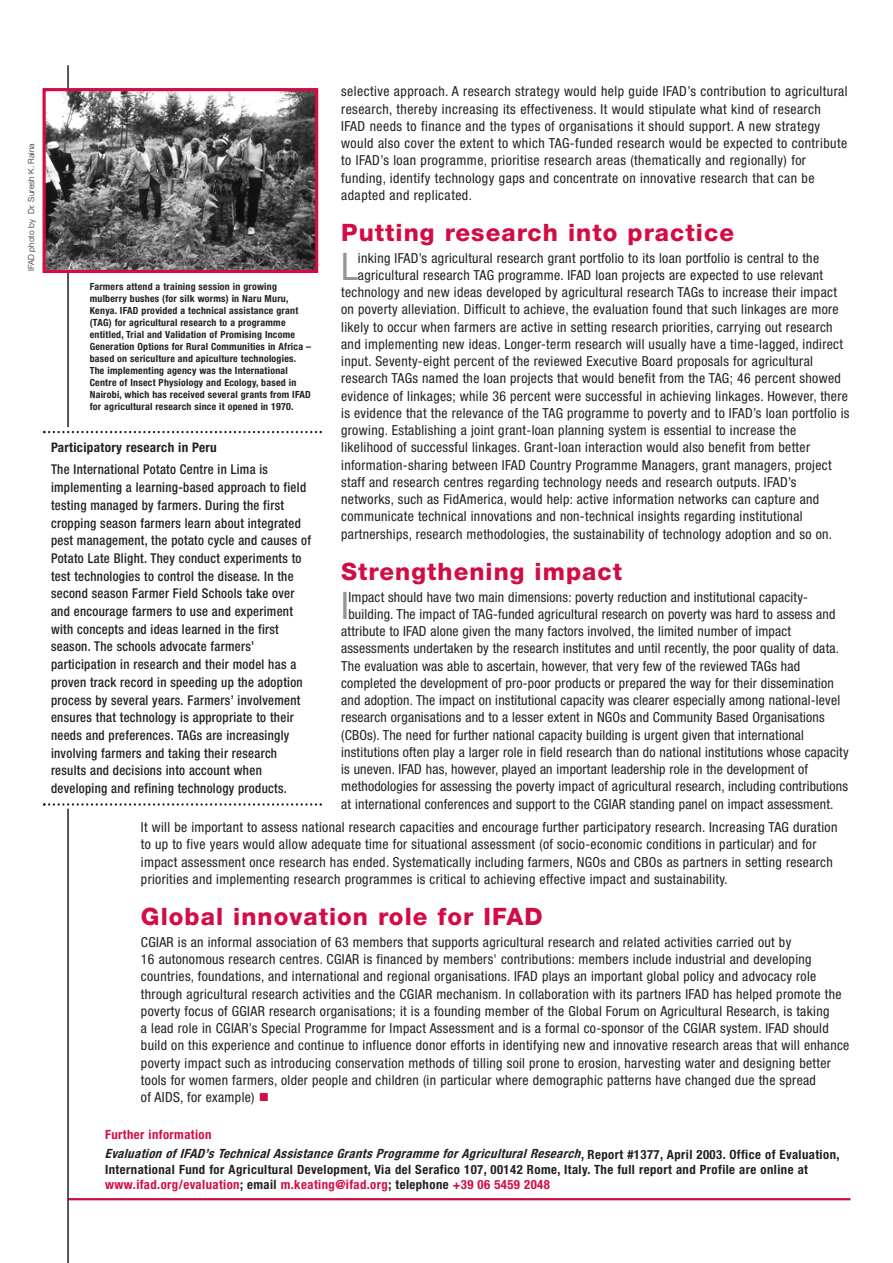
<style>
.page{position:relative;width:893px;height:1263px;background:#fff}
.page>*{position:absolute;margin:0;border:0;box-sizing:border-box;transform-origin:0 0}
.t1{font:condensed 37.95px "Helvetica Neue";color:#939598}
.t2{font:800 24px "Helvetica Neue";letter-spacing:.045em;color:#d20d44}
.t3{font:condensed 13.8px/17.2px "Helvetica Neue";letter-spacing:.025em;color:#231f20}
.t4{font:500 condensed 13.5px/17.7px "Helvetica Neue";letter-spacing:.025em;color:#231f20;scale:.95 1}
.t5{font:700 condensed 13.2px "Helvetica Neue";letter-spacing:.025em;color:#231f20}
.t6{font:700 condensed 12.75px/15.5px "Helvetica Neue";letter-spacing:.035em;color:#231f20}
.t7{font:italic 700 condensed 12.75px "Helvetica Neue";letter-spacing:.035em;color:#231f20}
.t8{font:700 condensed 12.75px "Helvetica Neue";letter-spacing:.035em;color:#d20d44}
.t9{font:700 condensed 9.9px/12px "Helvetica Neue";letter-spacing:.025em;color:#231f20}
.t10{font:300 8.4px "Helvetica Neue";color:#231f20}
.s1{color:#d20d44}
</style>
<div class="page">
<hr style="left:68px;top:1198px;width:782px;height:2px;background:#d20d44">
<hr style="left:67px;top:65px;width:2px;height:362px;background:#231f20">
<hr style="left:67px;top:809px;width:2px;height:454px;background:#231f20">
<img style="left:47px;top:92px;width:267px;height:177px">
<div style="left:43px;top:88px;width:275px;height:185px;border:3px solid #d20d44"></div>
<svg style="left:43px;top:431px;width:279px;height:2px"></svg>
<svg style="left:43px;top:803px;width:279px;height:3px"></svg>
<p class="t10" style="left:28px;top:271px;width:130px;rotate:-90deg">IFAD photo by Dr. Suresh K. Raina</p>
<p class="t3" style="left:341px;top:84px;width:508px">selective approach. A research strategy would help guide IFAD’s contribution to agricultural research, thereby increasing its effectiveness. It would stipulate what kind of research IFAD needs to finance and the types of organisations it should support. A new strategy would also cover the extent to which TAG-funded research would be expected to contribute to IFAD’s loan programme, prioritise research areas (thematically and regionally) for funding, identify technology gaps and concentrate on innovative research that can be adapted and replicated.</p>
<h2 class="t2" style="left:341px;top:224px;width:394px">Putting research into practice</h2>
<h1 class="t1" style="left:341px;top:253px;width:18px">L</h1>
<p class="t3" style="left:358px;top:250px;width:463px">inking IFAD’s agricultural research grant portfolio to its loan portfolio is central to the</p>
<p class="t3" style="left:358px;top:268px;width:467px">agricultural research TAG programme. IFAD loan projects are expected to use relevant</p>
<p class="t3" style="left:341px;top:285px;width:497px">technology and new ideas developed by agricultural research TAGs to increase their impact</p>
<p class="t3" style="left:341px;top:302px;width:499px">on poverty alleviation. Difficult to achieve, the evaluation found that such linkages are more</p>
<p class="t3" style="left:341px;top:319px;width:493px">likely to occur when farmers are active in setting research priorities, carrying out research</p>
<p class="t3" style="left:341px;top:337px;width:503px">and implementing new ideas. Longer-term research will usually have a time-lagged, indirect</p>
<p class="t3" style="left:341px;top:354px;width:473px">input. Seventy-eight percent of the reviewed Executive Board proposals for agricultural</p>
<p class="t3" style="left:341px;top:371px;width:501px">research TAGs named the loan projects that would benefit from the TAG; 46 percent showed</p>
<p class="t3" style="left:341px;top:388px;width:508px">evidence of linkages; while 36 percent were successful in achieving linkages. However, there</p>
<p class="t3" style="left:341px;top:406px;width:510px">is evidence that the relevance of the TAG programme to poverty and to IFAD’s loan portfolio is</p>
<p class="t3" style="left:341px;top:423px;width:457px">growing. Establishing a joint grant-loan planning system is essential to increase the</p>
<p class="t3" style="left:341px;top:440px;width:470px">likelihood of successful linkages. Grant-loan interaction would also benefit from better</p>
<p class="t3" style="left:341px;top:457px;width:492px">information-sharing between IFAD Country Programme Managers, grant managers, project</p>
<p class="t3" style="left:341px;top:475px;width:457px">staff and research centres regarding technology needs and research outputs. IFAD’s</p>
<p class="t3" style="left:341px;top:492px;width:480px">networks, such as FidAmerica, would help: active information networks can capture and</p>
<p class="t3" style="left:341px;top:509px;width:463px">communicate technical innovations and non-technical insights regarding institutional</p>
<p class="t3" style="left:341px;top:526px;width:492px">partnerships, research methodologies, the sustainability of technology adoption and so on.</p>
<h2 class="t2" style="left:341px;top:563px;width:282px">Strengthening impact</h2>
<h1 class="t1" style="left:341px;top:592px;width:9px">I</h1>
<p class="t3" style="left:349px;top:589px;width:461px">Impact should have two main dimensions: poverty reduction and institutional capacity-</p>
<p class="t9" style="left:90px;top:281px;width:223px">Farmers attend a training session in growing mulberry bushes (for silk worms) in Naru Muru, Kenya. IFAD provided a technical assistance grant (TAG) for agricultural research to a programme entitled, Trial and Validation of Promising Income Generation Options for Rural Communities in Africa – based on sericulture and apiculture technologies.<br>The implementing agency was the International Centre of Insect Physiology and Ecology, based in Nairobi, which has received several grants from IFAD for agricultural research since it opened in 1970.</p>
<p class="t5" style="left:51px;top:443px;width:167px">Participatory research in Peru</p>
<p class="t4" style="left:51px;top:462px;width:275px">The International Potato Centre in Lima is implementing a learning-based approach to field testing managed by farmers. During the first cropping season farmers learn about integrated pest management, the potato cycle and causes of Potato Late Blight. They conduct experiments to test technologies to control the disease. In the second season Farmer Field Schools take over and encourage farmers to use and experiment with concepts and ideas learned in the first season. The schools advocate farmers’ participation in research and their model has a proven track record in speeding up the adoption process by several years. Farmers’ involvement ensures that technology is appropriate to their needs and preferences. TAGs are increasingly involving farmers and taking their research results and decisions into account when developing and refining technology products.</p>
<p class="t3" style="left:348px;top:606px;width:489px">building. The impact of TAG-funded agricultural research on poverty was hard to assess and</p>
<p class="t3" style="left:341px;top:624px;width:451px">attribute to IFAD alone given the many factors involved, the limited number of impact</p>
<p class="t3" style="left:341px;top:641px;width:499px">assessments undertaken by the research institutes and until recently, the poor quality of data.</p>
<p class="t3" style="left:341px;top:658px;width:460px">The evaluation was able to ascertain, however, that very few of the reviewed TAGs had</p>
<p class="t3" style="left:341px;top:675px;width:494px">completed the development of pro-poor products or prepared the way for their dissemination</p>
<p class="t3" style="left:341px;top:693px;width:500px">and adoption. The impact on institutional capacity was clearer especially among national-level</p>
<p class="t3" style="left:341px;top:710px;width:485px">research organisations and to a lesser extent in NGOs and Community Based Organisations</p>
<p class="t3" style="left:341px;top:727px;width:464px">(CBOs). The need for further national capacity building is urgent given that international</p>
<p class="t3" style="left:341px;top:744px;width:509px">institutions often play a larger role in field research than do national institutions whose capacity</p>
<p class="t3" style="left:341px;top:762px;width:468px">is uneven. IFAD has, however, played an important leadership role in the development of</p>
<p class="t3" style="left:341px;top:779px;width:508px">methodologies for assessing the poverty impact of agricultural research, including contributions</p>
<p class="t3" style="left:341px;top:796px;width:494px">at international conferences and support to the CGIAR standing panel on impact assessment.</p>
<p class="t3" style="left:141px;top:820px;width:698px">It will be important to assess national research capacities and encourage further participatory research. Increasing TAG duration to up to five years would allow adequate time for situational assessment (of socio-economic conditions in particular) and for impact assessment once research has ended. Systematically including farmers, NGOs and CBOs as partners in setting research priorities and implementing research programmes is critical to achieving effective impact and sustainability.</p>
<h2 class="t2" style="left:141px;top:908px;width:403px">Global innovation role for IFAD</h2>
<p class="t3" style="left:141px;top:934px;width:710px">CGIAR is an informal association of 63 members that supports agricultural research and related activities carried out by<br>16 autonomous research centres. CGIAR is financed by members' contributions: members include industrial and developing countries, foundations, and international and regional organisations. IFAD plays an important global policy and advocacy role through agricultural research activities and the CGIAR mechanism. In collaboration with its partners IFAD has helped promote the poverty focus of GGIAR research organisations; it is a founding member of the Global Forum on Agricultural Research, is taking<br>a lead role in CGIAR’s Special Programme for Impact Assessment and is a formal co-sponsor of the CGIAR system. IFAD should build on this experience and continue to influence donor efforts in identifying new and innovative research areas that will enhance poverty impact such as introducing conservation methods of tilling soil prone to erosion, harvesting water and designing better tools for women farmers, older people and children (in particular where demographic patterns have changed due the spread<br>of AIDS, for example) <span class="s1">■</span></p>
<p class="t8" style="left:105px;top:1130px;width:108px">Further information</p>
<p class="t6" style="left:105px;top:1147px;width:736px;text-indent:476px">, Report #1377, April 2003. Office of Evaluation,<br>International Fund for Agricultural Development, Via del Serafico 107, 00142 Rome, Italy. The full report and Profile are online at <span class="s1">www.ifad.org/evaluation</span>; email <span class="s1">m.keating@ifad.org</span>; telephone <span class="s1">+39 06 5459 2048</span></p>
<p class="t7" style="left:105px;top:1149px;width:480px">Evaluation of IFAD’s Technical Assistance Grants Programme for Agricultural Research</p>
</div>
